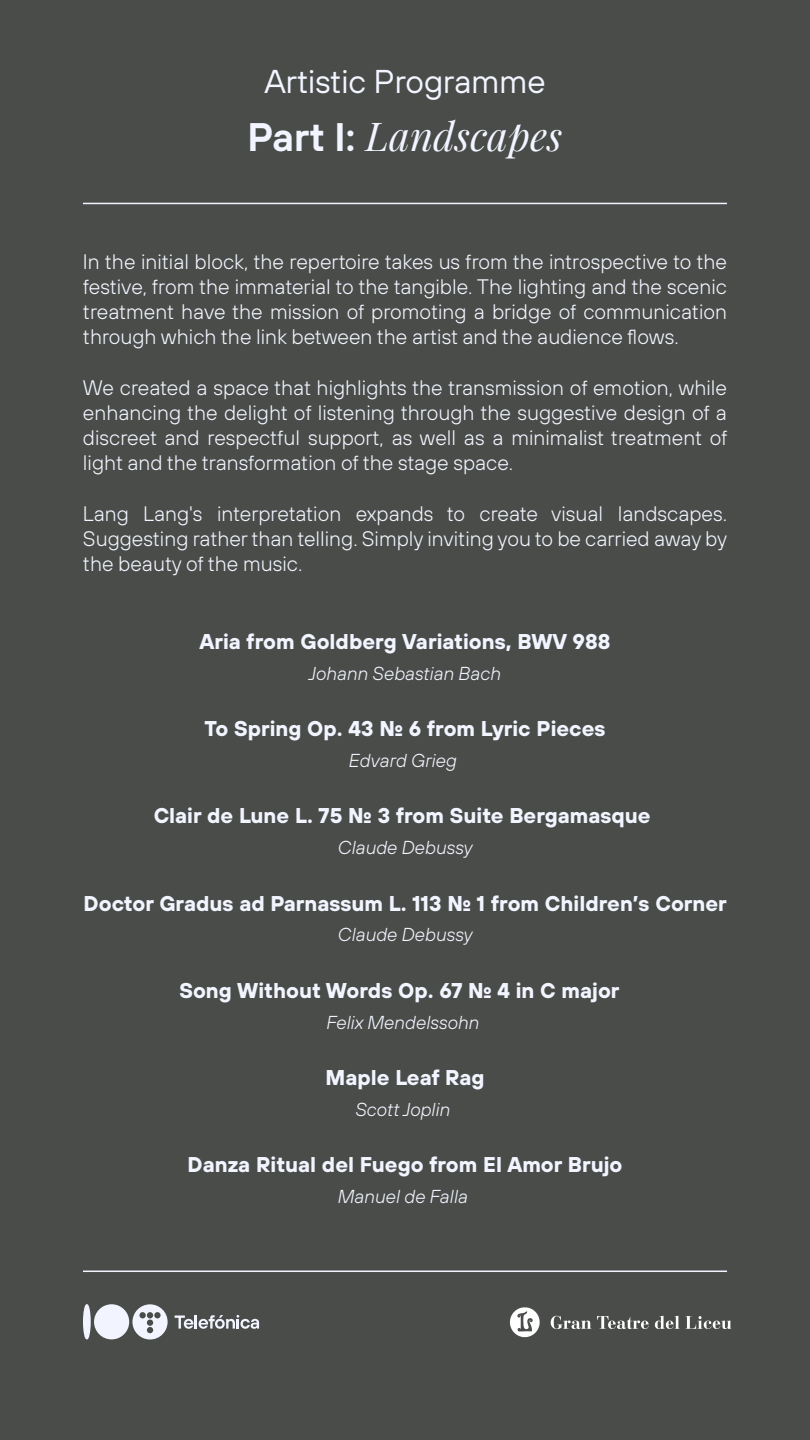
<style>
.page{position:relative;width:810px;height:1440px;background:#494c48}
.page>*{position:absolute;margin:0;border:0;box-sizing:border-box;transform-origin:0 0}
.t1{font:italic 39.9px "Playfair Display";color:#f2f4ff}
.t2{font:33px "Tele Sans";color:#f2f4ff}
.t3{font:700 21.38px "Tele Sans";color:#f2f4ff}
.t4{font:300 21px/25.2px "Tele Sans";color:#f2f4ff;text-align:justify}
.t5{font:italic 300 18.75px "Tele Sans";color:#f2f4ff}
.s1{font-family:"Tele Sans";font-weight:600;font-style:normal}
</style>
<div class="page">
<hr style="left:83px;top:203px;width:644px;height:1px;background:#f2f4ff">
<hr style="left:83px;top:1271px;width:644px;height:1px;background:#f2f4ff">
<div style="left:94px;top:1304px;width:35px;height:35px;background:#f2f4ff;border-radius:50%"></div>
<svg style="left:83px;top:1304px;width:8px;height:35px"></svg>
<svg style="left:175px;top:1315px;width:84px;height:14px"></svg>
<svg style="left:132px;top:1304px;width:36px;height:36px"></svg>
<img style="left:492px;top:1270px;width:240px;height:68px">
<h2 class="t2" style="left:264px;top:61px;width:283px">Artistic Programme</h2>
<h1 class="t1" style="left:248px;top:105px;width:316px"><span class="s1">Part I:</span> Landscapes</h1>
<p class="t4" style="left:83px;top:248px;width:646px">In the initial block, the repertoire takes us from the introspective to the festive, from the immaterial to the tangible. The lighting and the scenic treatment have the mission of promoting a bridge of communication through which the link between the artist and the audience flows.</p>
<p class="t4" style="left:83px;top:374px;width:646px">We created a space that highlights the transmission of emotion, while enhancing the delight of listening through the suggestive design of a discreet and respectful support, as well as a minimalist treatment of light and the transformation of the stage space.</p>
<p class="t4" style="left:83px;top:500px;width:646px">Lang Lang's interpretation expands to create visual landscapes.<br>Suggesting rather than telling. Simply inviting you to be carried away by the beauty of the music.</p>
<p class="t3" style="left:199px;top:627px;width:413px">Aria from Goldberg Variations, BWV 988</p>
<p class="t5" style="left:309px;top:661px;width:194px">Johann Sebastian Bach</p>
<p class="t3" style="left:205px;top:714px;width:403px">To Spring Op. 43 № 6 from Lyric Pieces</p>
<p class="t5" style="left:349px;top:748px;width:110px">Edvard Grieg</p>
<p class="t3" style="left:154px;top:802px;width:498px">Clair de Lune L. 75 № 3 from Suite Bergamasque</p>
<p class="t5" style="left:338px;top:836px;width:137px">Claude Debussy</p>
<p class="t3" style="left:84px;top:889px;width:645px">Doctor Gradus ad Parnassum L. 113 № 1 from Children’s Corner</p>
<p class="t5" style="left:338px;top:923px;width:137px">Claude Debussy</p>
<p class="t3" style="left:179px;top:976px;width:442px">Song Without Words Op. 67 № 4 in C major</p>
<p class="t5" style="left:326px;top:1010px;width:155px">Felix Mendelssohn</p>
<p class="t3" style="left:326px;top:1063px;width:160px">Maple Leaf Rag</p>
<p class="t5" style="left:356px;top:1097px;width:96px">Scott Joplin</p>
<p class="t3" style="left:188px;top:1151px;width:436px">Danza Ritual del Fuego from El Amor Brujo</p>
<p class="t5" style="left:338px;top:1185px;width:132px">Manuel de Falla</p>
</div>
